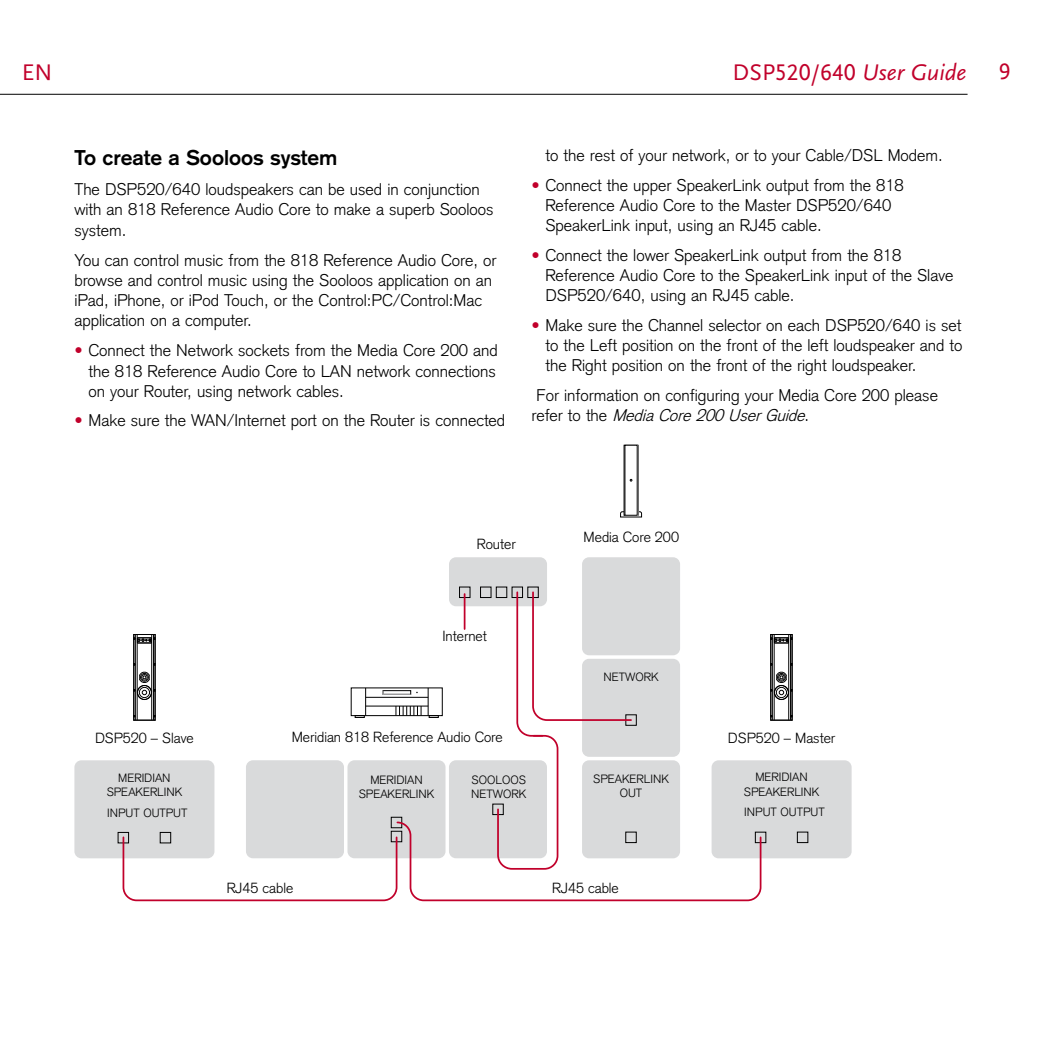
<style>
.page{position:relative;width:1042px;height:1042px;background:#fff}
.page>*{position:absolute;margin:0;border:0;box-sizing:border-box;transform-origin:0 0}
.t1{font:23.62px "Scala Sans LF";color:#c1002b}
.t2{font:700 21px "Akzidenz Grotesk";color:#000}
.t3{font:300 16.62px/20.1px "Akzidenz Grotesk";color:#000}
.t4{font:300 14.35px "Akzidenz Grotesk";color:#000}
.t5{font:300 11.9px/14.2px "Akzidenz Grotesk";color:#000;text-align:center}
.s1{font-style:italic}
.s2{color:#c1002b}
</style>
<div class="page">
<hr style="left:0;top:94px;width:967px;height:1px;background:#000">
<div style="left:711px;top:760px;width:140px;height:98px;background:#d9dadb;border-radius:7px"></div>
<div style="left:797px;top:831px;width:11px;height:12px;border:1px solid #000"></div>
<div style="left:755px;top:831px;width:11px;height:12px;border:1px solid #000"></div>
<div style="left:74px;top:760px;width:140px;height:98px;background:#d9dadb;border-radius:7px"></div>
<div style="left:118px;top:832px;width:11px;height:11px;border:1px solid #000"></div>
<div style="left:582px;top:557px;width:98px;height:98px;background:#d9dadb;border-radius:7px"></div>
<svg style="left:620px;top:511px;width:22px;height:6px"></svg>
<div style="left:624px;top:445px;width:14px;height:70px;border:1px solid #000"></div>
<div style="left:625px;top:445px;width:12px;height:70px;background:#fff"></div>
<div style="left:449px;top:557px;width:98px;height:49px;background:#d9dadb;border-radius:7px"></div>
<div style="left:774px;top:685px;width:15px;height:15px;border:1px solid #000;border-radius:50%"></div>
<div style="left:776px;top:687px;width:11px;height:11px;border:1px solid #000;border-radius:50%"></div>
<div style="left:774px;top:685px;width:14px;height:15px;border:1px solid #000;border-radius:50%"></div>
<hr style="left:772px;top:635px;width:1px;height:85px;background:#000">
<hr style="left:790px;top:635px;width:1px;height:84px;background:#000">
<hr style="left:792px;top:634px;width:1px;height:86px;background:#000">
<hr style="left:770px;top:634px;width:1px;height:86px;background:#000">
<hr style="left:788px;top:635px;width:1px;height:56px;background:#000">
<hr style="left:774px;top:635px;width:1px;height:56px;background:#000">
<svg style="left:770px;top:689px;width:23px;height:32px"></svg>
<svg style="left:770px;top:663px;width:23px;height:20px"></svg>
<div style="left:774px;top:637px;width:15px;height:6px;border:1px solid #000"></div>
<svg style="left:770px;top:634px;width:23px;height:7px"></svg>
<svg style="left:122px;top:590px;width:640px;height:312px"></svg>
<h1 class="t1" style="left:22px;top:59px;width:32px">EN</h1>
<h1 class="t1" style="left:732px;top:59px;width:235px">DSP520/640 <span class="s1">User Guide</span></h1>
<p class="t2" style="left:74px;top:145px;width:265px">To create a Sooloos system</p>
<p class="t3" style="left:74px;top:180px;width:421px">The DSP520/640 loudspeakers can be used in conjunction with an 818 Reference Audio Core to make a superb Sooloos system.</p>
<p class="t3" style="left:74px;top:250px;width:423px">You can control music from the 818 Reference Audio Core, or browse and control music using the Sooloos application on an iPad, iPhone, or iPod Touch, or the Control:PC/Control:Mac application on a computer.</p>
<p class="t3" style="left:88px;top:341px;width:411px;text-align:justify;text-indent:-14px"><span class="s2">•</span> Connect the Network sockets from the Media Core 200 and the 818 Reference Audio Core to LAN network connections on your Router, using network cables.</p>
<p class="t3" style="left:74px;top:411px;width:432px"><span class="s2">•</span> Make sure the WAN/Internet port on the Router is connected</p>
<p class="t3" style="left:545px;top:146px;width:399px">to the rest of your network, or to your Cable/DSL Modem.</p>
<p class="t3" style="left:545px;top:175px;width:360px;text-indent:-14px"><span class="s2">•</span> Connect the upper SpeakerLink output from the 818<br>Reference Audio Core to the Master DSP520/640<br>SpeakerLink input, using an RJ45 cable.</p>
<p class="t3" style="left:545px;top:245px;width:409px;text-indent:-14px"><span class="s2">•</span> Connect the lower SpeakerLink output from the 818<br>Reference Audio Core to the SpeakerLink input of the Slave<br>DSP520/640, using an RJ45 cable.</p>
<p class="t3" style="left:545px;top:315px;width:418px;text-align:justify;text-indent:-14px"><span class="s2">•</span> Make sure the Channel selector on each DSP520/640 is set to the Left position on the front of the left loudspeaker and to the Right position on the front of the right loudspeaker.</p>
<p class="t3" style="left:531px;top:385px;width:408px;text-indent:5px">For information on configuring your Media Core 200 please r e f e r t o t h e <span class="s1">MediaCore200UserGuide</span>.</p>
<p class="t4" style="left:477px;top:535px;width:40px">Router</p>
<p class="t4" style="left:442px;top:628px;width:46px">Internet</p>
<p class="t4" style="left:583px;top:528px;width:97px">Media Core 200</p>
<p class="t5" style="left:603px;top:670px;width:56px">NETWORK</p>
<p class="t4" style="left:292px;top:728px;width:212px">Meridian 818 Reference Audio Core</p>
<p class="t4" style="left:95px;top:730px;width:100px">DSP520 – Slave</p>
<p class="t4" style="left:728px;top:729px;width:109px">DSP520 – Master</p>
<p class="t5" style="left:107px;top:770px;width:77px">MERIDIAN<br>SPEAKERLINK</p>
<p class="t5" style="left:107px;top:805px;width:82px">INPUT OUTPUT</p>
<p class="t5" style="left:744px;top:770px;width:77px">MERIDIAN<br>SPEAKERLINK</p>
<p class="t5" style="left:744px;top:805px;width:82px">INPUT OUTPUT</p>
<p class="t5" style="left:593px;top:771px;width:77px">SPEAKERLINK<br>OUT</p>
<p class="t5" style="left:471px;top:773px;width:56px;text-align:left">SOOLOOS<br>NETWORK</p>
<p class="t5" style="left:359px;top:773px;width:77px">MERIDIAN<br>SPEAKERLINK</p>
<p class="t4" style="left:227px;top:879px;width:68px">RJ45 cable</p>
<p class="t4" style="left:552px;top:880px;width:68px">RJ45 cable</p>
</div>
